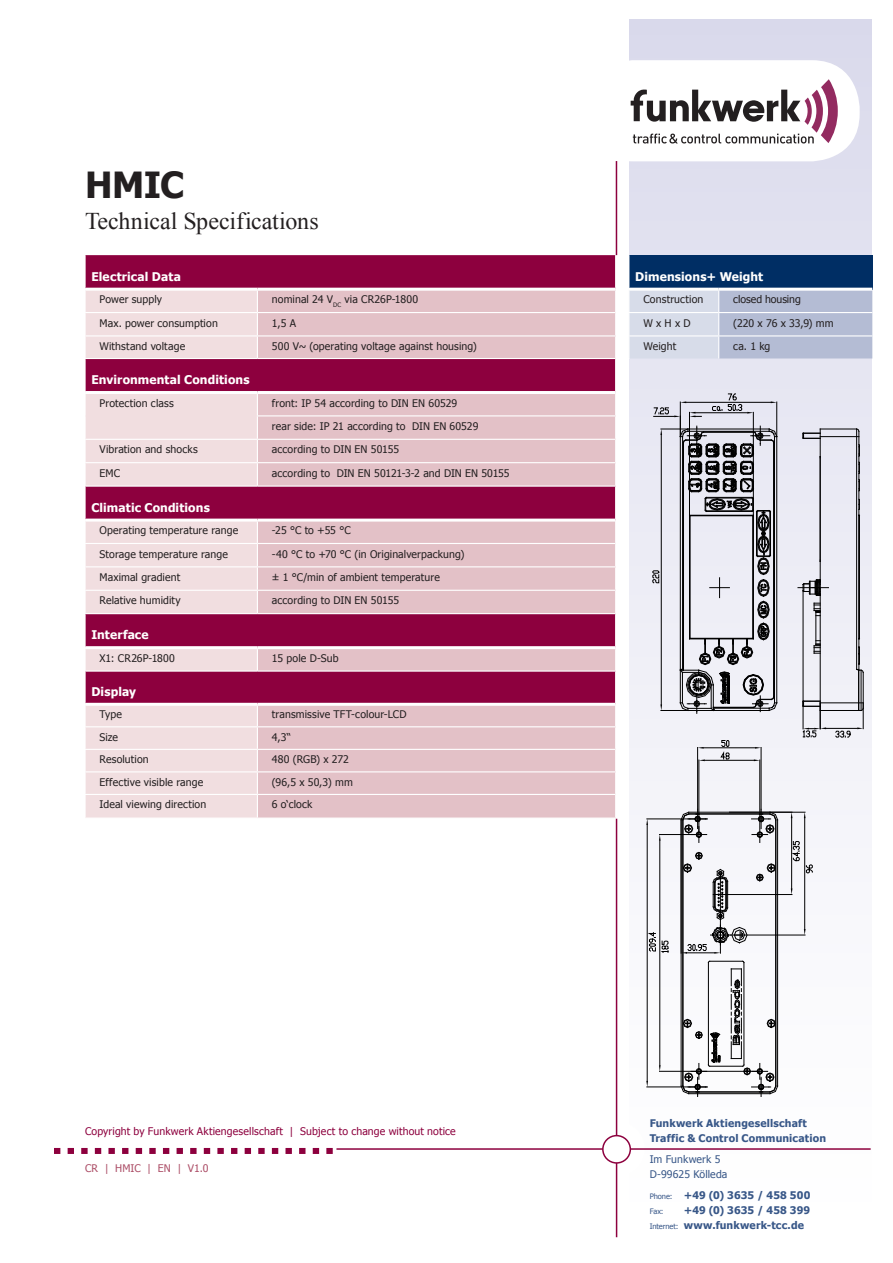
<style>
.page{position:relative;width:893px;height:1263px;background:#fff}
.page>*{position:absolute;margin:0;border:0;box-sizing:border-box;transform-origin:0 0}
.t1{font:700 36px "Tahoma";color:#231f20}
.t2{font:24px "Times New Roman";letter-spacing:-.005em;color:#231f20}
.t3{font:700 12px "Tahoma";letter-spacing:.01em;color:#fff}
.t4{font:10.5px "Tahoma";letter-spacing:.01em;color:#231f20}
.t5{font:700 10.5px/15px "Tahoma";letter-spacing:.015em;color:#385788}
.t6{font:10.5px "Tahoma";letter-spacing:.015em;color:#8d003e}
.t7{font:10.5px/15px "Tahoma";letter-spacing:.005em;color:#385788}
.t8{font:10.5px "Tahoma";letter-spacing:.005em;color:#ac4e67}
.t9{font:7.5px "Tahoma";color:#385788}
.s1{font-weight:400;font-size:7.5px}
</style>
<div class="page">
<svg style="left:629px;top:20px;width:243px;height:1077px"></svg>
<div style="left:585px;top:60px;width:275px;height:101px;background:#fff;border-radius:48px"></div>
<svg style="left:631px;top:79px;width:207px;height:65px"></svg>
<hr style="left:616px;top:161px;width:1px;height:1076px;background:#8d003e">
<hr style="left:336px;top:1148px;width:535px;height:2px;background:#8d003e">
<svg style="left:54px;top:1148px;width:279px;height:6px"></svg>
<div style="left:603px;top:1135px;width:27px;height:28px;background:#fff;border-radius:50%"></div>
<div style="left:602px;top:1135px;width:29px;height:29px;border:2px solid #8d003e;border-radius:50%"></div>
<div style="left:86px;top:255px;width:529px;height:33px;background:#8d003e"></div>
<svg style="left:86px;top:291px;width:171px;height:526px;background:#d7a5b7"></svg>
<svg style="left:257px;top:291px;width:358px;height:526px;background:#cd90a4"></svg>
<hr style="left:257px;top:415px;width:359px;height:1px;background:#fff">
<hr style="left:85px;top:439px;width:172px;height:1px;background:#fff">
<hr style="left:257px;top:439px;width:359px;height:1px;background:#fff">
<svg style="left:257px;top:394px;width:1px;height:91px"></svg>
<svg style="left:257px;top:522px;width:1px;height:91px"></svg>
<svg style="left:257px;top:649px;width:1px;height:21px"></svg>
<hr style="left:85px;top:462px;width:172px;height:1px;background:#fff">
<hr style="left:257px;top:462px;width:359px;height:1px;background:#fff">
<hr style="left:85px;top:485px;width:172px;height:2px;background:#fff">
<hr style="left:257px;top:485px;width:359px;height:2px;background:#fff">
<hr style="left:85px;top:543px;width:172px;height:1px;background:#fff">
<hr style="left:257px;top:543px;width:359px;height:1px;background:#fff">
<hr style="left:85px;top:566px;width:172px;height:1px;background:#fff">
<hr style="left:257px;top:566px;width:359px;height:1px;background:#fff">
<hr style="left:85px;top:590px;width:172px;height:1px;background:#fff">
<hr style="left:257px;top:590px;width:359px;height:1px;background:#fff">
<hr style="left:85px;top:613px;width:172px;height:1px;background:#fff">
<hr style="left:257px;top:613px;width:359px;height:1px;background:#fff">
<hr style="left:85px;top:391px;width:172px;height:3px;background:#fff">
<hr style="left:257px;top:391px;width:359px;height:3px;background:#fff">
<hr style="left:85px;top:519px;width:172px;height:3px;background:#fff">
<hr style="left:257px;top:519px;width:358px;height:3px;background:#fff">
<hr style="left:85px;top:646px;width:172px;height:3px;background:#fff">
<hr style="left:257px;top:646px;width:359px;height:3px;background:#fff">
<hr style="left:257px;top:312px;width:359px;height:1px;background:#fff">
<hr style="left:257px;top:335px;width:359px;height:1px;background:#fff">
<svg style="left:257px;top:291px;width:1px;height:67px"></svg>
<hr style="left:257px;top:726px;width:359px;height:1px;background:#fff">
<hr style="left:257px;top:749px;width:359px;height:1px;background:#fff">
<hr style="left:257px;top:771px;width:359px;height:1px;background:#fff">
<hr style="left:257px;top:794px;width:359px;height:1px;background:#fff">
<svg style="left:257px;top:706px;width:1px;height:111px"></svg>
<hr style="left:85px;top:703px;width:172px;height:3px;background:#fff">
<hr style="left:257px;top:703px;width:358px;height:3px;background:#fff">
<hr style="left:85px;top:358px;width:172px;height:1px;background:#fff">
<hr style="left:257px;top:358px;width:359px;height:1px;background:#fff">
<hr style="left:84px;top:670px;width:173px;height:2px;background:#fff">
<hr style="left:257px;top:670px;width:359px;height:2px;background:#fff">
<hr style="left:85px;top:312px;width:172px;height:1px;background:#fff">
<hr style="left:85px;top:335px;width:172px;height:1px;background:#fff">
<hr style="left:84px;top:726px;width:173px;height:1px;background:#fff">
<hr style="left:84px;top:749px;width:173px;height:1px;background:#fff">
<hr style="left:84px;top:771px;width:173px;height:1px;background:#fff">
<hr style="left:84px;top:794px;width:173px;height:1px;background:#fff">
<hr style="left:659px;top:1071px;width:100px;height:1px;background:#000">
<hr style="left:659px;top:840px;width:1px;height:225px;background:#000">
<svg style="left:659px;top:1065px;width:2px;height:6px"></svg>
<hr style="left:647px;top:1087px;width:60px;height:1px;background:#000">
<hr style="left:647px;top:825px;width:1px;height:256px;background:#000">
<svg style="left:646px;top:1081px;width:2px;height:6px"></svg>
<hr style="left:681px;top:820px;width:1px;height:266px;background:#000">
<hr style="left:682px;top:820px;width:1px;height:266px;background:#000">
<hr style="left:683px;top:820px;width:1px;height:266px;background:#000">
<hr style="left:708px;top:962px;width:1px;height:103px;background:#000">
<hr style="left:710px;top:961px;width:33px;height:1px;background:#000">
<hr style="left:744px;top:962px;width:1px;height:103px;background:#000">
<hr style="left:775px;top:820px;width:1px;height:266px;background:#000">
<hr style="left:776px;top:820px;width:1px;height:266px;background:#000">
<hr style="left:777px;top:820px;width:1px;height:266px;background:#000">
<hr style="left:710px;top:1066px;width:33px;height:1px;background:#000">
<hr style="left:689px;top:1091px;width:81px;height:1px;background:#000">
<hr style="left:698px;top:1092px;width:62px;height:1px;background:#000">
<hr style="left:689px;top:1093px;width:81px;height:1px;background:#000">
<svg style="left:615px;top:255px;width:257px;height:699px"></svg>
<svg style="left:680px;top:1018px;width:40px;height:78px"></svg>
<svg style="left:731px;top:969px;width:47px;height:127px"></svg>
<h1 class="t1" style="left:85px;top:159px;width:101px">HMIC</h1>
<h2 class="t2" style="left:85px;top:204px;width:235px">Technical Specifications</h2>
<p class="t3" style="left:91px;top:268px;width:91px">Electrical Data</p>
<p class="t3" style="left:635px;top:268px;width:129px">Dimensions+ Weight</p>
<p class="t4" style="left:100px;top:292px;width:64px">Power supply</p>
<p class="t4" style="left:272px;top:292px;width:148px">nominal 24 V<sub>DC</sub> via CR26P-1800</p>
<p class="t4" style="left:643px;top:292px;width:61px">Construction</p>
<p class="t4" style="left:733px;top:292px;width:69px">closed housing</p>
<p class="t4" style="left:100px;top:316px;width:120px">Max. power consumption</p>
<p class="t4" style="left:272px;top:316px;width:26px">1,5 A</p>
<p class="t4" style="left:643px;top:316px;width:49px">W x H x D</p>
<p class="t4" style="left:733px;top:316px;width:102px">(220 x 76 x 33,9) mm</p>
<p class="t4" style="left:100px;top:339px;width:87px">Withstand voltage</p>
<p class="t4" style="left:272px;top:339px;width:206px">500 V~ (operating voltage against housing)</p>
<p class="t4" style="left:643px;top:339px;width:34px">Weight</p>
<p class="t4" style="left:733px;top:339px;width:39px">ca. 1 kg</p>
<p class="t3" style="left:91px;top:371px;width:160px">Environmental Conditions</p>
<p class="t4" style="left:100px;top:396px;width:76px">Protection class</p>
<p class="t4" style="left:272px;top:396px;width:187px">front: IP 54 according to DIN EN 60529</p>
<p class="t4" style="left:272px;top:419px;width:208px">rear side: IP 21 according to DIN EN 60529</p>
<p class="t4" style="left:100px;top:442px;width:100px">Vibration and shocks</p>
<p class="t4" style="left:272px;top:442px;width:129px">according to DIN EN 50155</p>
<p class="t4" style="left:100px;top:466px;width:22px">EMC</p>
<p class="t4" style="left:272px;top:466px;width:239px">according to DIN EN 50121-3-2 and DIN EN 50155</p>
<p class="t3" style="left:91px;top:499px;width:120px">Climatic Conditions</p>
<p class="t4" style="left:100px;top:523px;width:140px">Operating temperature range</p>
<p class="t4" style="left:272px;top:523px;width:80px">-25 °C to +55 °C</p>
<p class="t4" style="left:100px;top:547px;width:130px">Storage temperature range</p>
<p class="t4" style="left:272px;top:547px;width:194px">-40 °C to +70 °C (in Originalverpackung)</p>
<p class="t4" style="left:100px;top:570px;width:82px">Maximal gradient</p>
<p class="t4" style="left:272px;top:570px;width:170px">± 1 °C/min of ambient temperature</p>
<p class="t4" style="left:100px;top:593px;width:83px">Relative humidity</p>
<p class="t4" style="left:272px;top:593px;width:129px">according to DIN EN 50155</p>
<p class="t3" style="left:91px;top:626px;width:59px">Interface</p>
<p class="t4" style="left:100px;top:651px;width:77px">X1: CR26P-1800</p>
<p class="t4" style="left:272px;top:651px;width:68px">15 pole D-Sub</p>
<p class="t3" style="left:91px;top:683px;width:46px">Display</p>
<p class="t4" style="left:100px;top:707px;width:24px">Type</p>
<p class="t4" style="left:272px;top:707px;width:136px">transmissive TFT-colour-LCD</p>
<p class="t4" style="left:100px;top:730px;width:20px">Size</p>
<p class="t4" style="left:272px;top:730px;width:21px">4,3“</p>
<p class="t4" style="left:100px;top:752px;width:51px">Resolution</p>
<p class="t4" style="left:272px;top:752px;width:79px">480 (RGB) x 272</p>
<p class="t4" style="left:100px;top:775px;width:105px">Effective visible range</p>
<p class="t4" style="left:272px;top:775px;width:83px">(96,5 x 50,3) mm</p>
<p class="t4" style="left:100px;top:798px;width:108px">Ideal viewing direction</p>
<p class="t4" style="left:272px;top:798px;width:42px">6 o‘clock</p>
<p class="t6" style="left:85px;top:1124px;width:372px">Copyright by Funkwerk Aktiengesellschaft | Subject to change without notice</p>
<p class="t8" style="left:85px;top:1161px;width:125px">CR | HMIC | EN | V1.0</p>
<p class="t5" style="left:650px;top:1115px;width:178px">Funkwerk Aktiengesellschaft<br>Traffic &amp; Control Communication</p>
<p class="t7" style="left:650px;top:1151px;width:79px">Im Funkwerk 5<br>D-99625 Kölleda</p>
<p class="t5" style="left:650px;top:1187px;width:162px"><span class="s1">Phone:</span> +49 (0) 3635 / 458 500</p>
<p class="t9" style="left:650px;top:1206px;width:15px">Fax:</p>
<p class="t5" style="left:650px;top:1202px;width:162px;text-indent:34px">+49 (0) 3635 / 458 399<br><span class="s1">Internet:</span> www.funkwerk-tcc.de</p>
</div>
